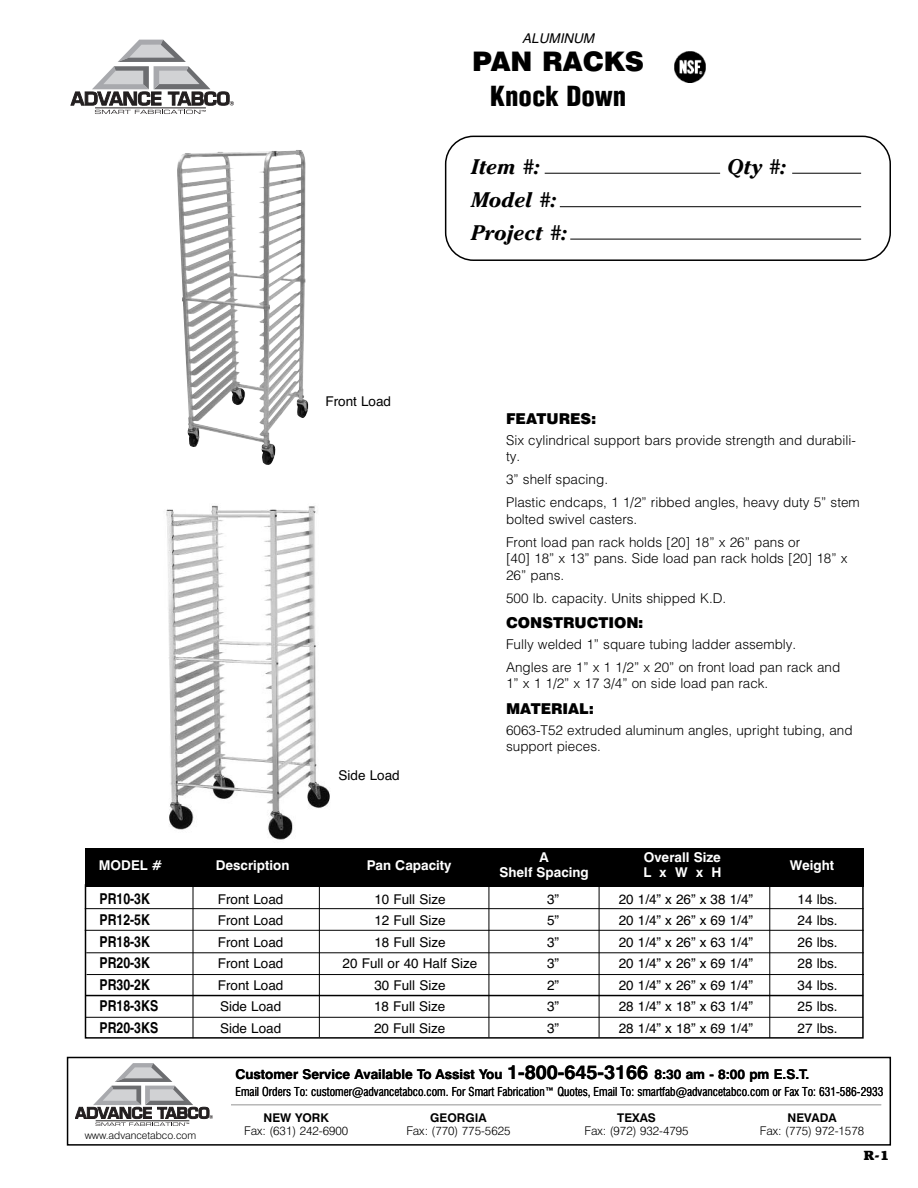
<style>
.page{position:relative;width:918px;height:1188px;background:#fff}
.page>*{position:absolute;margin:0;border:0;box-sizing:border-box;transform-origin:0 0}
.t1{font:900 condensed 27px "Helvetica";color:#000}
.t2{font:900 27px "Swiss 721 BT";color:#000}
.t3{font:italic 700 21px/33px "Cheltenham";color:#000}
.t4{font:700 condensed 15px "Helvetica";color:#000}
.t5{font:900 15px "Swiss 721 BT";color:#000}
.t6{font:300 13.5px/16.5px "Helvetica";color:#000}
.t7{font:13.5px "Helvetica";color:#000}
.t8{font:700 13.5px "Swiss 721 BT";color:#000}
.t9{font:700 13.5px "Swiss 721 BT";color:#fff}
.t10{font:italic 13.5px "Helvetica";color:#000}
.t11{font:700 13.5px "Bookman";color:#000}
.t12{font:condensed 12px "Swiss 721 BT";color:#000;scale:.95 1}
.t13{font:300 12px "Swiss 721 BT";color:#000}
.t14{font:700 12px "Swiss 721 BT";color:#000}
.t15{font:300 10.5px "Swiss 721 BT";color:#000}
.s1{font-size:19.5px}
</style>
<div class="page">
<img style="left:166px;top:505px;width:164px;height:335px">
<svg style="left:445px;top:136px;width:446px;height:125px"></svg>
<hr style="left:545px;top:173px;width:175px;height:1px;background:#000">
<hr style="left:792px;top:173px;width:69px;height:1px;background:#000">
<hr style="left:560px;top:206px;width:301px;height:1px;background:#000">
<hr style="left:570px;top:239px;width:291px;height:1px;background:#000">
<div style="left:85px;top:884px;width:779px;height:155px;border:2px solid #000"></div>
<div style="left:85px;top:848px;width:779px;height:39px;background:#000"></div>
<hr style="left:85px;top:908px;width:779px;height:1px;background:#000">
<hr style="left:193px;top:882px;width:1px;height:156px;background:#000">
<hr style="left:319px;top:883px;width:1px;height:154px;background:#000">
<hr style="left:489px;top:884px;width:1px;height:153px;background:#000">
<hr style="left:599px;top:884px;width:1px;height:153px;background:#000">
<hr style="left:770px;top:881px;width:1px;height:157px;background:#000">
<hr style="left:85px;top:930px;width:779px;height:1px;background:#000">
<hr style="left:86px;top:952px;width:778px;height:1px;background:#000">
<hr style="left:87px;top:974px;width:777px;height:1px;background:#000">
<hr style="left:86px;top:995px;width:777px;height:1px;background:#000">
<hr style="left:86px;top:1017px;width:777px;height:1px;background:#000">
<svg style="left:71px;top:40px;width:163px;height:74px"></svg>
<img style="left:675px;top:51px;width:31px;height:31px">
<img style="left:177px;top:150px;width:132px;height:315px">
<div style="left:67px;top:1057px;width:824px;height:89px;border:2px solid #000"></div>
<svg style="left:75px;top:1063px;width:138px;height:63px"></svg>
<hr style="left:231px;top:1105px;width:650px;height:1px;background:#b3b3b3">
<p class="t10" style="left:522px;top:30px;width:73px">ALUMINUM</p>
<h1 class="t2" style="left:472px;top:52px;width:173px">PAN RACKS</h1>
<h1 class="t1" style="left:490px;top:81px;width:138px">Knock Down</h1>
<h2 class="t3" style="left:471px;top:153px;width:70px">Item #:</h2>
<h2 class="t3" style="left:727px;top:153px;width:60px">Qty #:</h2>
<h2 class="t3" style="left:471px;top:186px;width:97px">Model #:<br>Project #:</h2>
<p class="t7" style="left:326px;top:393px;width:67px">Front Load</p>
<p class="t7" style="left:339px;top:767px;width:63px">Side Load</p>
<p class="t9" style="left:99px;top:860px;width:65px">MODEL #</p>
<p class="t9" style="left:216px;top:860px;width:75px">Description</p>
<p class="t9" style="left:367px;top:860px;width:86px">Pan Capacity</p>
<p class="t5" style="left:506px;top:413px;width:92px">FEATURES:</p>
<p class="t6" style="left:506px;top:431px;width:351px">Six cylindrical support bars provide strength and durabili&shy;ty.</p>
<p class="t6" style="left:506px;top:467px;width:355px;line-height:23px">3” shelf spacing.<br>Plastic endcaps, 1 1/2” ribbed angles, heavy duty 5” stem</p>
<p class="t6" style="left:506px;top:507px;width:296px;line-height:23px">bolted swivel casters.<br>Front load pan rack holds [20] 18” x 26” pans or</p>
<p class="t6" style="left:506px;top:550px;width:343px">[40] 18” x 13” pans. Side load pan rack holds [20] 18” x<br>26” pans.</p>
<p class="t6" style="left:506px;top:589px;width:222px">500 lb. capacity. Units shipped K.D.</p>
<p class="t5" style="left:506px;top:617px;width:139px">CONSTRUCTION:</p>
<p class="t6" style="left:506px;top:632px;width:336px;line-height:23px">Fully welded 1” square tubing ladder assembly.<br>Angles are 1” x 1 1/2” x 20” on front load pan rack and</p>
<p class="t6" style="left:506px;top:675px;width:264px">1” x 1 1/2” x 17 3/4” on side load pan rack.</p>
<p class="t5" style="left:506px;top:703px;width:90px">MATERIAL:</p>
<p class="t6" style="left:506px;top:721px;width:348px">6063-T52 extruded aluminum angles, upright tubing, and support pieces.</p>
<p class="t9" style="left:540px;top:853px;width:11px">A</p>
<p class="t9" style="left:644px;top:853px;width:79px">Overall Size</p>
<p class="t9" style="left:499px;top:868px;width:91px">Shelf Spacing</p>
<p class="t9" style="left:643px;top:868px;width:80px">LxWxH</p>
<p class="t9" style="left:790px;top:860px;width:46px">Weight</p>
<p class="t4" style="left:99px;top:893px;width:52px">PR10-3K</p>
<p class="t7" style="left:218px;top:891px;width:67px">Front Load</p>
<p class="t7" style="left:374px;top:891px;width:73px">10 Full Size</p>
<p class="t7" style="left:547px;top:891px;width:14px">3”</p>
<p class="t7" style="left:619px;top:891px;width:136px">20 1/4” x 26” x 38 1/4”</p>
<p class="t7" style="left:798px;top:891px;width:42px">14 lbs.</p>
<p class="t4" style="left:99px;top:915px;width:52px">PR12-5K</p>
<p class="t7" style="left:218px;top:913px;width:67px">Front Load</p>
<p class="t7" style="left:374px;top:913px;width:73px">12 Full Size</p>
<p class="t7" style="left:547px;top:913px;width:14px">5”</p>
<p class="t7" style="left:619px;top:913px;width:136px">20 1/4” x 26” x 69 1/4”</p>
<p class="t7" style="left:798px;top:913px;width:42px">24 lbs.</p>
<p class="t4" style="left:99px;top:936px;width:52px">PR18-3K</p>
<p class="t7" style="left:218px;top:934px;width:67px">Front Load</p>
<p class="t7" style="left:374px;top:934px;width:73px">18 Full Size</p>
<p class="t7" style="left:547px;top:934px;width:14px">3”</p>
<p class="t7" style="left:619px;top:934px;width:136px">20 1/4” x 26” x 63 1/4”</p>
<p class="t7" style="left:798px;top:934px;width:42px">26 lbs.</p>
<p class="t4" style="left:99px;top:957px;width:52px">PR20-3K</p>
<p class="t7" style="left:218px;top:956px;width:67px">Front Load</p>
<p class="t7" style="left:343px;top:956px;width:136px">20 Full or 40 Half Size</p>
<p class="t7" style="left:547px;top:956px;width:14px">3”</p>
<p class="t7" style="left:619px;top:956px;width:136px">20 1/4” x 26” x 69 1/4”</p>
<p class="t7" style="left:798px;top:956px;width:42px">28 lbs.</p>
<p class="t4" style="left:99px;top:979px;width:52px">PR30-2K</p>
<p class="t7" style="left:218px;top:977px;width:67px">Front Load</p>
<p class="t7" style="left:374px;top:977px;width:73px">30 Full Size</p>
<p class="t7" style="left:547px;top:977px;width:14px">2”</p>
<p class="t7" style="left:619px;top:977px;width:136px">20 1/4” x 26” x 69 1/4”</p>
<p class="t7" style="left:798px;top:977px;width:42px">34 lbs.</p>
<p class="t4" style="left:99px;top:1000px;width:60px">PR18-3KS</p>
<p class="t7" style="left:220px;top:999px;width:63px">Side Load</p>
<p class="t7" style="left:374px;top:999px;width:73px">18 Full Size</p>
<p class="t7" style="left:547px;top:999px;width:14px">3”</p>
<p class="t7" style="left:619px;top:999px;width:136px">28 1/4” x 18” x 63 1/4”</p>
<p class="t7" style="left:798px;top:999px;width:42px">25 lbs.</p>
<p class="t4" style="left:99px;top:1022px;width:60px">PR20-3KS</p>
<p class="t7" style="left:220px;top:1020px;width:63px">Side Load</p>
<p class="t7" style="left:374px;top:1020px;width:73px">20 Full Size</p>
<p class="t7" style="left:547px;top:1020px;width:14px">3”</p>
<p class="t7" style="left:619px;top:1020px;width:136px">28 1/4” x 18” x 69 1/4”</p>
<p class="t7" style="left:798px;top:1020px;width:42px">27 lbs.</p>
<p class="t8" style="left:235px;top:1069px;width:575px">Customer Service Available To Assist You <span class="s1">1-800-645-3166</span> 8:30 am - 8:00 pm E.S.T.</p>
<p class="t12" style="left:236px;top:1084px;width:684px">Email Orders To: customer@advancetabco.com. For Smart Fabrication™ Quotes, Email To: smartfab@advancetabco.com or Fax To: 631-586-2933</p>
<p class="t14" style="left:264px;top:1113px;width:67px">NEW YORK</p>
<p class="t14" style="left:430px;top:1113px;width:58px">GEORGIA</p>
<p class="t14" style="left:617px;top:1113px;width:40px">TEXAS</p>
<p class="t14" style="left:788px;top:1113px;width:51px">NEVADA</p>
<p class="t15" style="left:85px;top:1131px;width:113px">www.advancetabco.com</p>
<p class="t13" style="left:244px;top:1127px;width:106px">Fax: (631) 242-6900</p>
<p class="t13" style="left:406px;top:1127px;width:106px">Fax: (770) 775-5625</p>
<p class="t13" style="left:584px;top:1127px;width:106px">Fax: (972) 932-4795</p>
<p class="t13" style="left:760px;top:1127px;width:106px">Fax: (775) 972-1578</p>
<p class="t11" style="left:864px;top:1150px;width:27px">R-1</p>
</div>
